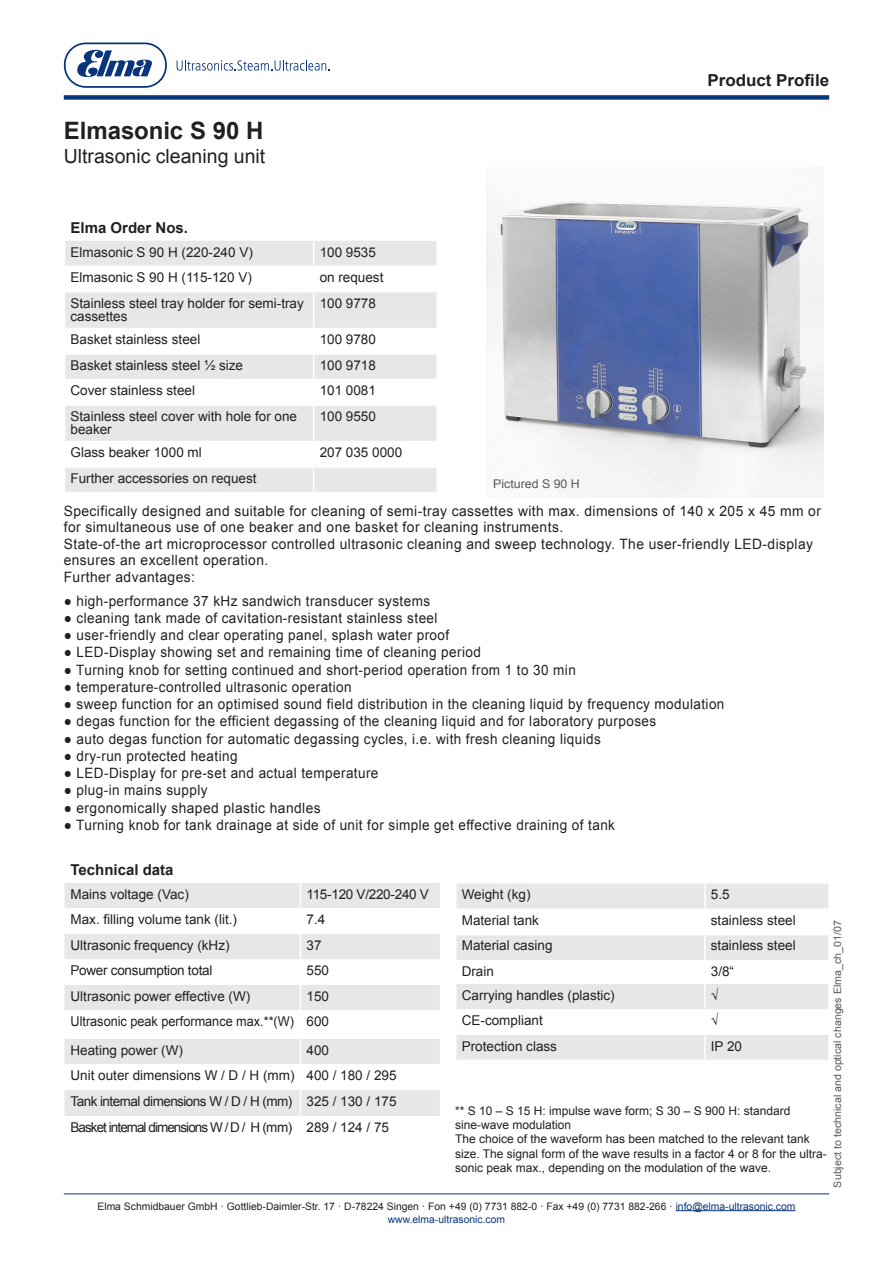
<style>
.page{position:relative;width:893px;height:1263px;background:#fff}
.page>*{position:absolute;margin:0;border:0;box-sizing:border-box;transform-origin:0 0}
.t1{font:700 24px "Arial";color:#231f20}
.t2{font:19.5px "Arial";color:#231f20}
.t3{font:700 16.5px "Arial";color:#231f20}
.t4{font:700 15px "Arial";color:#231f20}
.t5{font:14.25px "Arial";letter-spacing:.03em;color:#231f20;scale:.95 1}
.t6{font:14.25px/16.5px "Arial";letter-spacing:.03em;color:#231f20}
.t7{font:13.5px/13.5px "Arial";color:#231f20}
.t8{font:13.5px "Arial";letter-spacing:-.02em;color:#231f20}
.t9{font:13.5px "Arial";color:#231f20;scale:.94 1}
.t10{font:13.5px "Arial";letter-spacing:-.07em;color:#231f20}
.t11{font:13.5px "Arial";letter-spacing:-.04em;color:#231f20}
.t12{font:12px/14.4px "Arial";color:#231f20}
.t13{font:12px "Arial";color:#57585a}
.t14{font:10.35px/13.5px "Arial";color:#231f20;text-align:center}
.t15{font:10.35px "Arial";color:#57585a}
.s1{color:#08357c}
</style>
<div class="page">
<hr style="left:676px;top:1210px;width:119px;height:1px;background:#08357c">
<hr style="left:64px;top:1193px;width:765px;height:1px;background:#08367c">
<div style="left:64px;top:95px;width:765px;height:5px;background:#08367c"></div>
<svg style="left:64px;top:43px;width:103px;height:45px"></svg>
<svg style="left:177px;top:60px;width:153px;height:11px"></svg>
<div style="left:65px;top:883px;width:375px;height:25px;background:#e6e7e9"></div>
<div style="left:65px;top:934px;width:375px;height:25px;background:#e6e7e9"></div>
<svg style="left:65px;top:985px;width:375px;height:131px;fill:#e6e7e9"></svg>
<svg style="left:300px;top:883px;width:1px;height:233px"></svg>
<svg style="left:65px;top:241px;width:371px;height:251px;fill:#e6e7e9"></svg>
<hr style="left:65px;top:265px;width:249px;height:2px;background:#fff">
<hr style="left:314px;top:265px;width:122px;height:2px;background:#fff">
<hr style="left:65px;top:353px;width:249px;height:2px;background:#fff">
<hr style="left:314px;top:353px;width:122px;height:2px;background:#fff">
<svg style="left:313px;top:241px;width:1px;height:50px"></svg>
<hr style="left:65px;top:291px;width:249px;height:1px;background:#fff">
<hr style="left:314px;top:291px;width:122px;height:1px;background:#fff">
<hr style="left:313px;top:292px;width:1px;height:36px;background:#fff">
<hr style="left:65px;top:328px;width:249px;height:1px;background:#fff">
<hr style="left:314px;top:328px;width:122px;height:1px;background:#fff">
<hr style="left:65px;top:379px;width:249px;height:1px;background:#fff">
<hr style="left:314px;top:379px;width:122px;height:1px;background:#fff">
<svg style="left:313px;top:329px;width:1px;height:75px"></svg>
<hr style="left:65px;top:404px;width:249px;height:2px;background:#fff">
<hr style="left:314px;top:404px;width:122px;height:2px;background:#fff">
<hr style="left:313px;top:406px;width:1px;height:35px;background:#fff">
<hr style="left:65px;top:441px;width:249px;height:1px;background:#fff">
<hr style="left:314px;top:441px;width:122px;height:1px;background:#fff">
<hr style="left:65px;top:466px;width:249px;height:2px;background:#fff">
<hr style="left:314px;top:466px;width:122px;height:2px;background:#fff">
<svg style="left:313px;top:442px;width:1px;height:50px"></svg>
<div style="left:456px;top:884px;width:372px;height:176px;background:#e6e7e9"></div>
<svg style="left:456px;top:910px;width:372px;height:125px"></svg>
<hr style="left:704px;top:935px;width:2px;height:24px;background:#fff">
<hr style="left:704px;top:961px;width:2px;height:22px;background:#fff">
<hr style="left:704px;top:984px;width:2px;height:24px;background:#fff">
<hr style="left:704px;top:1010px;width:2px;height:24px;background:#fff">
<hr style="left:704px;top:1036px;width:2px;height:24px;background:#fff">
<hr style="left:704px;top:884px;width:2px;height:24px;background:#fff">
<hr style="left:456px;top:908px;width:249px;height:2px;background:#fff">
<hr style="left:705px;top:908px;width:123px;height:2px;background:#fff">
<hr style="left:704px;top:910px;width:2px;height:24px;background:#fff">
<hr style="left:456px;top:934px;width:249px;height:1px;background:#fff">
<hr style="left:705px;top:934px;width:123px;height:1px;background:#fff">
<img style="left:487px;top:201px;width:336px;height:296px">
<p class="t1" style="left:64px;top:115px;width:201px">Elmasonic S 90 H</p>
<p class="t2" style="left:64px;top:143px;width:203px">Ultrasonic cleaning unit</p>
<p class="t4" style="left:71px;top:218px;width:119px">Elma Order Nos.</p>
<p class="t7" style="left:71px;top:245px;width:184px">Elmasonic S 90 H (220-240 V)</p>
<p class="t7" style="left:320px;top:245px;width:58px">100 9535</p>
<p class="t7" style="left:71px;top:271px;width:183px">Elmasonic S 90 H (115-120 V)</p>
<p class="t7" style="left:320px;top:271px;width:65px">on request</p>
<p class="t7" style="left:71px;top:296px;width:235px">Stainless steel tray holder for semi-tray cassettes</p>
<p class="t7" style="left:320px;top:296px;width:58px">100 9778</p>
<p class="t7" style="left:71px;top:333px;width:131px">Basket stainless steel</p>
<p class="t7" style="left:320px;top:333px;width:58px">100 9780</p>
<p class="t7" style="left:71px;top:358px;width:174px">Basket stainless steel ½ size</p>
<p class="t7" style="left:320px;top:358px;width:58px">100 9718</p>
<p class="t7" style="left:71px;top:384px;width:126px">Cover stainless steel</p>
<p class="t7" style="left:320px;top:384px;width:58px">101 0081</p>
<p class="t7" style="left:71px;top:410px;width:228px">Stainless steel cover with hole for one beaker</p>
<p class="t7" style="left:320px;top:410px;width:58px">100 9550</p>
<p class="t7" style="left:71px;top:446px;width:133px">Glass beaker 1000 ml</p>
<p class="t7" style="left:320px;top:446px;width:84px">207 035 0000</p>
<p class="t7" style="left:71px;top:471px;width:188px">Further accessories on request</p>
<p class="t13" style="left:493px;top:476px;width:88px">Pictured S 90 H</p>
<p class="t3" style="left:707px;top:70px;width:123px">Product Profile</p>
<p class="t6" style="left:64px;top:503px;width:759px">Specifically designed and suitable for cleaning of semi-tray cassettes with max. dimensions of 140 x 205 x 45 mm or for simultaneous use of one beaker and one basket for cleaning instruments.</p>
<p class="t6" style="left:64px;top:536px;width:751px">State-of-the art microprocessor controlled ultrasonic cleaning and sweep technology. The user-friendly LED-display ensures an excellent operation.</p>
<p class="t6" style="left:64px;top:569px;width:133px">Further advantages:</p>
<p class="t5" style="left:64px;top:591px;width:387px">● high-performance 37 kHz sandwich transducer systems</p>
<p class="t5" style="left:64px;top:608px;width:395px">● cleaning tank made of cavitation-resistant stainless steel</p>
<p class="t5" style="left:64px;top:626px;width:407px">● user-friendly and clear operating panel, splash water proof</p>
<p class="t5" style="left:64px;top:643px;width:441px">● LED-Display showing set and remaining time of cleaning period</p>
<p class="t5" style="left:64px;top:660px;width:540px">● Turning knob for setting continued and short-period operation from 1 to 30 min</p>
<p class="t5" style="left:64px;top:677px;width:305px">● temperature-controlled ultrasonic operation</p>
<p class="t5" style="left:64px;top:695px;width:697px">● sweep function for an optimised sound field distribution in the cleaning liquid by frequency modulation</p>
<p class="t5" style="left:64px;top:712px;width:625px">● degas function for the efficient degassing of the cleaning liquid and for laboratory purposes</p>
<p class="t5" style="left:64px;top:729px;width:567px">● auto degas function for automatic degassing cycles, i.e. with fresh cleaning liquids</p>
<p class="t5" style="left:64px;top:746px;width:184px">● dry-run protected heating</p>
<p class="t5" style="left:64px;top:764px;width:333px">● LED-Display for pre-set and actual temperature</p>
<p class="t5" style="left:64px;top:781px;width:153px">● plug-in mains supply</p>
<p class="t5" style="left:64px;top:798px;width:272px">● ergonomically shaped plastic handles</p>
<p class="t5" style="left:64px;top:815px;width:582px">● Turning knob for tank drainage at side of unit for simple get effective draining of tank</p>
<p class="t4" style="left:71px;top:859px;width:105px">Technical data</p>
<p class="t7" style="left:71px;top:887px;width:120px">Mains voltage (Vac)</p>
<p class="t8" style="left:306px;top:885px;width:124px">115-120 V/220-240 V</p>
<p class="t7" style="left:71px;top:913px;width:168px">Max. filling volume tank (lit.)</p>
<p class="t7" style="left:306px;top:913px;width:20px">7.4</p>
<p class="t7" style="left:71px;top:938px;width:161px">Ultrasonic frequency (kHz)</p>
<p class="t7" style="left:306px;top:938px;width:17px">37</p>
<p class="t8" style="left:71px;top:962px;width:143px">Power consumption total</p>
<p class="t7" style="left:306px;top:964px;width:24px">550</p>
<p class="t7" style="left:71px;top:989px;width:181px">Ultrasonic power effective (W)</p>
<p class="t7" style="left:306px;top:989px;width:24px">150</p>
<p class="t9" style="left:71px;top:1013px;width:239px">Ultrasonic peak performance max.**(W)</p>
<p class="t7" style="left:306px;top:1015px;width:24px">600</p>
<p class="t7" style="left:71px;top:1043px;width:114px">Heating power (W)</p>
<p class="t7" style="left:306px;top:1043px;width:24px">400</p>
<p class="t7" style="left:71px;top:1069px;width:225px">Unit outer dimensions W / D / H (mm)</p>
<p class="t7" style="left:306px;top:1069px;width:92px">400 / 180 / 295</p>
<p class="t11" style="left:71px;top:1092px;width:223px">Tank internal dimensions W / D / H (mm)</p>
<p class="t7" style="left:306px;top:1094px;width:92px">325 / 130 / 175</p>
<p class="t10" style="left:71px;top:1118px;width:223px">Basket internal dimensions W / D / H (mm)</p>
<p class="t7" style="left:306px;top:1121px;width:84px">289 / 124 / 75</p>
<p class="t7" style="left:462px;top:888px;width:70px">Weight (kg)</p>
<p class="t7" style="left:711px;top:888px;width:20px">5.5</p>
<p class="t7" style="left:462px;top:913px;width:79px">Material tank</p>
<p class="t7" style="left:711px;top:913px;width:86px">stainless steel</p>
<p class="t7" style="left:462px;top:939px;width:92px">Material casing</p>
<p class="t7" style="left:711px;top:939px;width:86px">stainless steel</p>
<p class="t7" style="left:462px;top:965px;width:34px">Drain</p>
<p class="t7" style="left:711px;top:965px;width:25px">3/8“</p>
<p class="t7" style="left:462px;top:988px;width:155px">Carrying handles (plastic)</p>
<p class="t7" style="left:711px;top:988px;width:9px">√</p>
<p class="t7" style="left:462px;top:1014px;width:83px">CE-compliant</p>
<p class="t7" style="left:711px;top:1014px;width:9px">√</p>
<p class="t7" style="left:462px;top:1039px;width:97px">Protection class</p>
<p class="t7" style="left:711px;top:1039px;width:33px">IP 20</p>
<p class="t15" style="left:831px;top:1187px;width:269px;rotate:-90deg">Subject to technical and optical changes Elma_ch_01/07</p>
<p class="t12" style="left:455px;top:1103px;width:337px">** S 10 – S 15 H: impulse wave form; S 30 – S 900 H: standard sine-wave modulation</p>
<p class="t12" style="left:455px;top:1132px;width:373px">The choice of the waveform has been matched to the relevant tank size. The signal form of the wave results in a factor 4 or 8 for the ultra&shy;sonic peak max., depending on the modulation of the wave.</p>
<p class="t14" style="left:97px;top:1199px;width:699px">Elma Schmidbauer GmbH · Gottlieb-Daimler-Str. 17 · D-78224 Singen · Fon +49 (0) 7731 882-0 · Fax +49 (0) 7731 882-266 · <span class="s1">info@elma-ultrasonic.com www.elma-ultrasonic.com</span></p>
</div>
